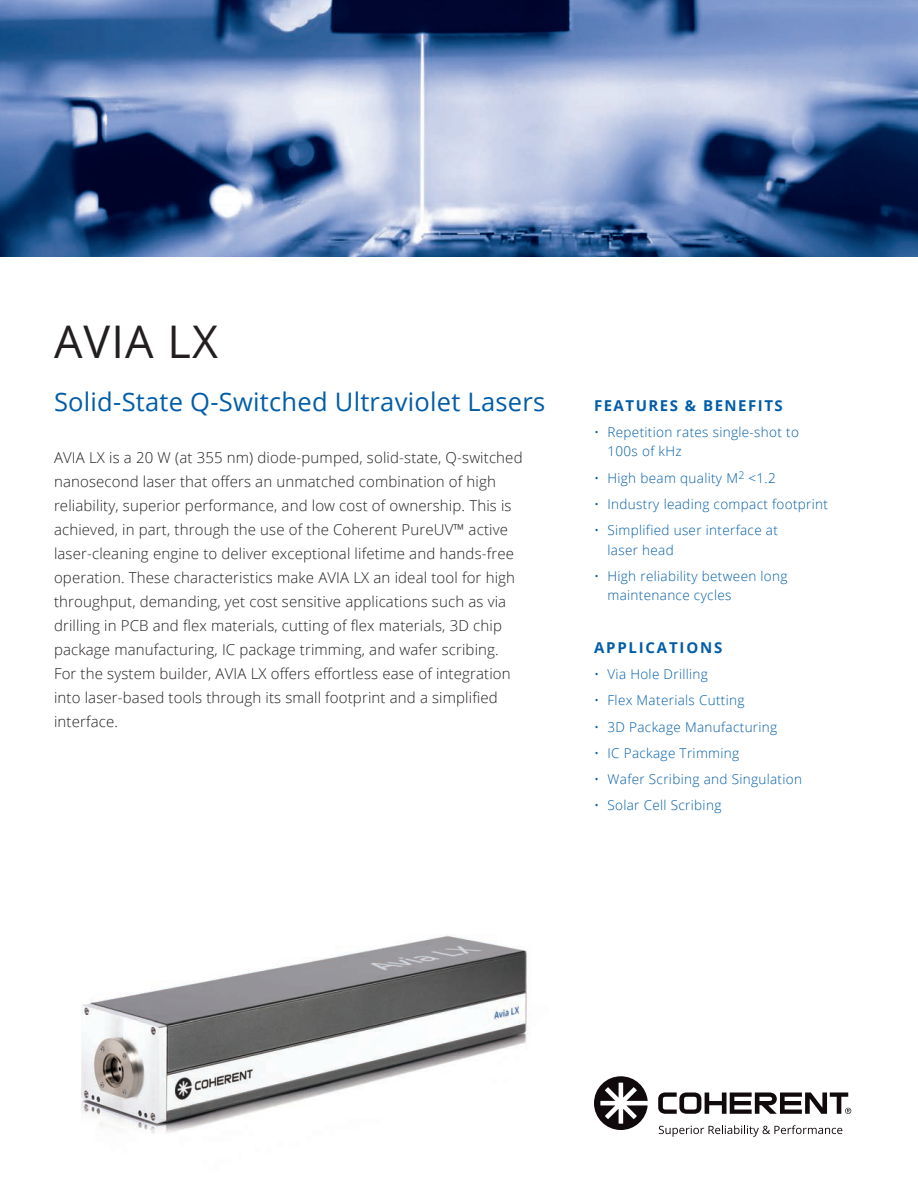
<style>
.page{position:relative;width:918px;height:1188px;background:#fff}
.page>*{position:absolute;margin:0;border:0;box-sizing:border-box;transform-origin:0 0}
.t1{font:45px "Open Sans";letter-spacing:.025em;color:#231f20}
.Subtitle{font:25.5px "Open Sans";letter-spacing:.01em;color:#015da7}
.Body{font:300 15px/24px "Open Sans";letter-spacing:.01em;color:#231f20}
.FEATURES_BENEFITS_AP{font:700 15px "Open Sans";letter-spacing:.1em;color:#015da7}
.FEATURES_BENEFITS_AP-2{font:700 15px "Open Sans";letter-spacing:.12em;color:#015da7}
.Bullets{font:300 13.5px/19.5px "Open Sans";letter-spacing:.025em;color:#015da7}
</style>
<div class="page">
<svg style="left:659px;top:1125px;width:183px;height:12px"></svg>
<svg style="left:658px;top:1092px;width:193px;height:22px"></svg>
<svg style="left:594px;top:1076px;width:54px;height:54px"></svg>
<img style="left:0;top:0;width:918px;height:256px">
<img style="left:81px;top:935px;width:447px;height:198px">
<p class="t1" style="left:54px;top:311px;width:166px">AVIA LX</p>
<p class="Subtitle" style="left:54px;top:384px;width:493px">Solid-State Q-Switched Ultraviolet Lasers</p>
<p class="Body" style="left:54px;top:445px;width:470px">AVIA LX is a 20 W (at 355 nm) diode-pumped, solid-state, Q-switched nanosecond laser that offers an unmatched combination of high reliability, superior performance, and low cost of ownership. This is achieved, in part, through the use of the Coherent PureUV™ active laser-cleaning engine to deliver exceptional lifetime and hands-free operation. These characteristics make AVIA LX an ideal tool for high throughput, demanding, yet cost sensitive applications such as via drilling in PCB and flex materials, cutting of flex materials, 3D chip package manufacturing, IC package trimming, and wafer scribing.<br>For the system builder, AVIA LX offers effortless ease of integration into laser-based tools through its small footprint and a simplified interface.</p>
<p class="FEATURES_BENEFITS_AP" style="left:594px;top:395px;width:190px">FEATURES &amp; BENEFITS</p>
<p class="Bullets" style="left:608px;top:422px;width:193px;text-indent:-14px">• Repetition rates single-shot to<br>100s of kHz</p>
<p class="Bullets" style="left:594px;top:468px;width:183px">• High beam quality M<sup>2</sup> &lt;1.2</p>
<p class="Bullets" style="left:594px;top:494px;width:236px">• Industry leading compact footprint</p>
<p class="Bullets" style="left:608px;top:520px;width:172px;text-indent:-14px">• Simplified user interface at laser head</p>
<p class="Bullets" style="left:608px;top:566px;width:182px;text-indent:-14px">• High reliability between long maintenance cycles</p>
<p class="FEATURES_BENEFITS_AP-2" style="left:594px;top:637px;width:130px">APPLICATIONS</p>
<p class="Bullets" style="left:594px;top:664px;width:116px">• Via Hole Drilling</p>
<p class="Bullets" style="left:594px;top:690px;width:152px">• Flex Materials Cutting</p>
<p class="Bullets" style="left:594px;top:717px;width:185px">• 3D Package Manufacturing</p>
<p class="Bullets" style="left:594px;top:743px;width:147px">• IC Package Trimming</p>
<p class="Bullets" style="left:594px;top:769px;width:210px">• Wafer Scribing and Singulation</p>
<p class="Bullets" style="left:594px;top:795px;width:129px">• Solar Cell Scribing</p>
</div>
